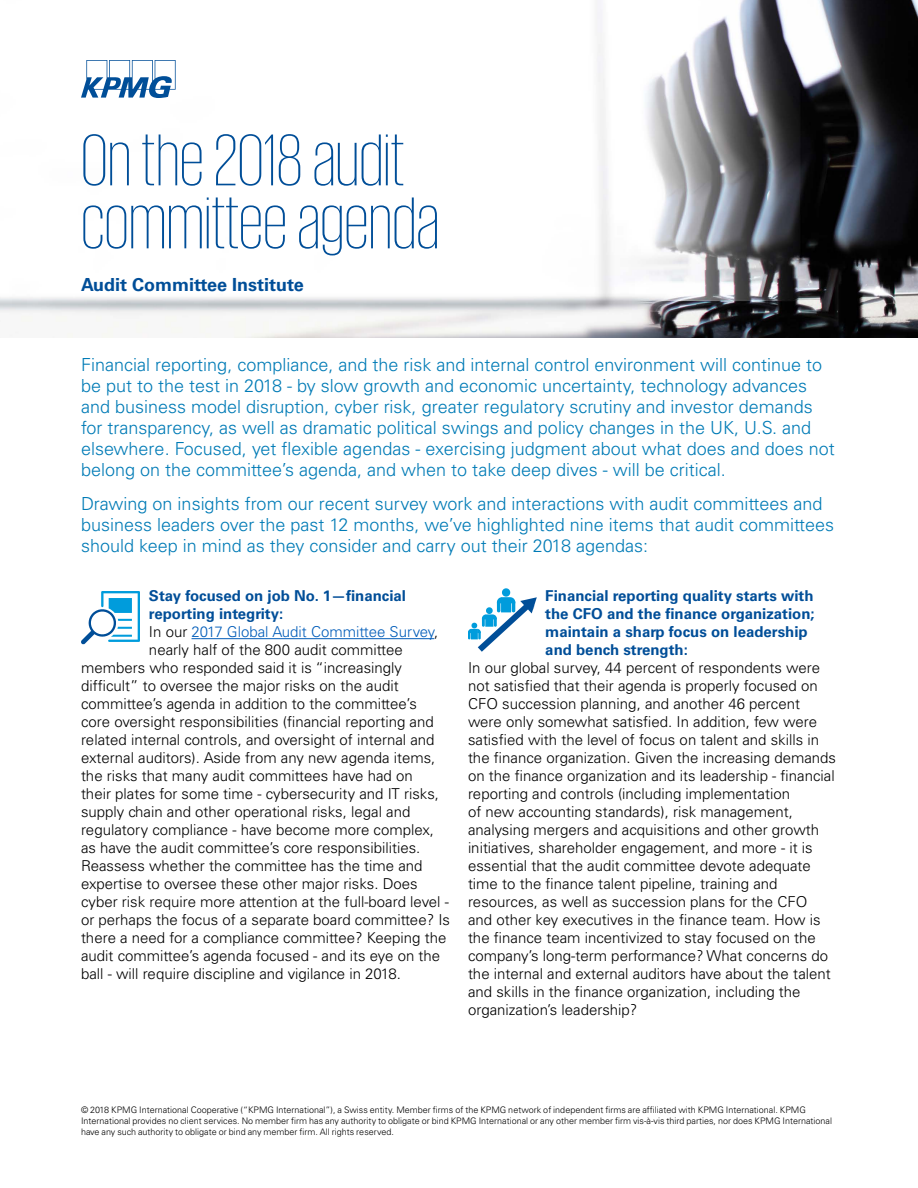
<style>
.page{position:relative;width:918px;height:1188px;background:#fff}
.page>*{position:absolute;margin:0;border:0;box-sizing:border-box;transform-origin:0 0}
.t1{font:200 75px/63px "KPMG App";color:#004e98}
.t2{font:300 18px/21px "Univers";color:#007bb6}
.t3{font:700 18px "Univers";color:#004e98}
.t4{font:300 15px/18px "Univers";color:#000}
.t5{font:700 15px/18px "Univers";color:#004e98}
.t6{font:300 15px "Univers";color:#005cb9}
.t7{font:300 9px/10.5px "Univers";color:#000}
.s1{color:#000}
</style>
<div class="page">
<img style="left:0;top:0;width:918px;height:338px">
<hr style="left:192px;top:638px;width:242px;height:1px;background:#005cb9">
<svg style="left:81px;top:60px;width:95px;height:38px"></svg>
<svg style="left:81px;top:591px;width:59px;height:54px"></svg>
<svg style="left:468px;top:588px;width:69px;height:64px"></svg>
<h1 class="t1" style="left:81px;top:127px;width:360px">On the 2018 audit committee agenda</h1>
<p class="t3" style="left:81px;top:274px;width:224px">Audit Committee Institute</p>
<p class="t2" style="left:81px;top:354px;width:755px">Financial reporting, compliance, and the risk and internal control environment will continue to be put to the test in 2018 - by slow growth and economic uncertainty, technology advances and business model disruption, cyber risk, greater regulatory scrutiny and investor demands for transparency, as well as dramatic political swings and policy changes in the UK, U.S. and elsewhere. Focused, yet flexible agendas - exercising judgment about what does and does not belong on the committee’s agenda, and when to take deep dives - will be critical.</p>
<p class="t2" style="left:81px;top:493px;width:755px">Drawing on insights from our recent survey work and interactions with audit committees and business leaders over the past 12 months, we’ve highlighted nine items that audit committees should keep in mind as they consider and carry out their 2018 agendas:</p>
<p class="t5" style="left:149px;top:587px;width:259px">Stay focused on job No. 1—financial</p>
<p class="t5" style="left:149px;top:605px;width:136px">reporting integrity:</p>
<p class="t6" style="left:149px;top:623px;width:291px"><span class="s1">In our</span> 2017 Global Audit Committee Survey<span class="s1">,</span></p>
<p class="t4" style="left:149px;top:641px;width:255px">nearly half of the 800 audit committee</p>
<p class="t4" style="left:81px;top:659px;width:323px">members who responded said it is “increasingly</p>
<p class="t4" style="left:81px;top:677px;width:319px">difficult” to oversee the major risks on the audit</p>
<p class="t4" style="left:81px;top:695px;width:337px">committee’s agenda in addition to the committee’s</p>
<p class="t4" style="left:81px;top:713px;width:354px">core oversight responsibilities (financial reporting and</p>
<p class="t4" style="left:81px;top:731px;width:355px">related internal controls, and oversight of internal and</p>
<p class="t4" style="left:81px;top:749px;width:356px">external auditors). Aside from any new agenda items,</p>
<p class="t4" style="left:81px;top:767px;width:333px">the risks that many audit committees have had on</p>
<p class="t4" style="left:81px;top:785px;width:360px">their plates for some time - cybersecurity and IT risks,</p>
<p class="t4" style="left:81px;top:803px;width:331px">supply chain and other operational risks, legal and</p>
<p class="t4" style="left:81px;top:821px;width:355px">regulatory compliance - have become more complex,</p>
<p class="t4" style="left:81px;top:839px;width:341px">as have the audit committee’s core responsibilities.</p>
<p class="t4" style="left:81px;top:857px;width:343px">Reassess whether the committee has the time and</p>
<p class="t4" style="left:81px;top:875px;width:338px">expertise to oversee these other major risks. Does</p>
<p class="t4" style="left:81px;top:893px;width:369px">cyber risk require more attention at the full-board level -</p>
<p class="t4" style="left:81px;top:911px;width:371px">or perhaps the focus of a separate board committee? Is</p>
<p class="t4" style="left:81px;top:929px;width:367px">there a need for a compliance committee? Keeping the</p>
<p class="t4" style="left:81px;top:947px;width:361px">audit committee’s agenda focused - and its eye on the</p>
<p class="t4" style="left:81px;top:965px;width:322px">ball - will require discipline and vigilance in 2018.</p>
<p class="t5" style="left:545px;top:587px;width:271px">Financial reporting quality starts with the CFO and the finance organization; maintain a sharp focus on leadership and bench strength:</p>
<p class="t4" style="left:468px;top:659px;width:370px">In our global survey, 44 percent of respondents were not satisfied that their agenda is properly focused on CFO succession planning, and another 46 percent were only somewhat satisfied. In addition, few were satisfied with the level of focus on talent and skills in the finance organization. Given the increasing demands on the finance organization and its leadership - financial reporting and controls (including implementation<br>of new accounting standards), risk management, analysing mergers and acquisitions and other growth initiatives, shareholder engagement, and more - it is essential that the audit committee devote adequate time to the finance talent pipeline, training and resources, as well as succession plans for the CFO<br>and other key executives in the finance team. How is the finance team incentivized to stay focused on the company’s long-term performance? What concerns do the internal and external auditors have about the talent and skills in the finance organization, including the organization’s leadership?</p>
<p class="t7" style="left:81px;top:1105px;width:753px">© 2018 KPMG International Cooperative (“KPMG International”), a Swiss entity. Member firms of the KPMG network of independent firms are affiliated with KPMG International. KPMG<br>International provides no client services. No member firm has any authority to obligate or bind KPMG International or any other member firm vis-à-vis third parties, nor does KPMG International have any such authority to obligate or bind any member firm. All rights reserved.</p>
</div>
